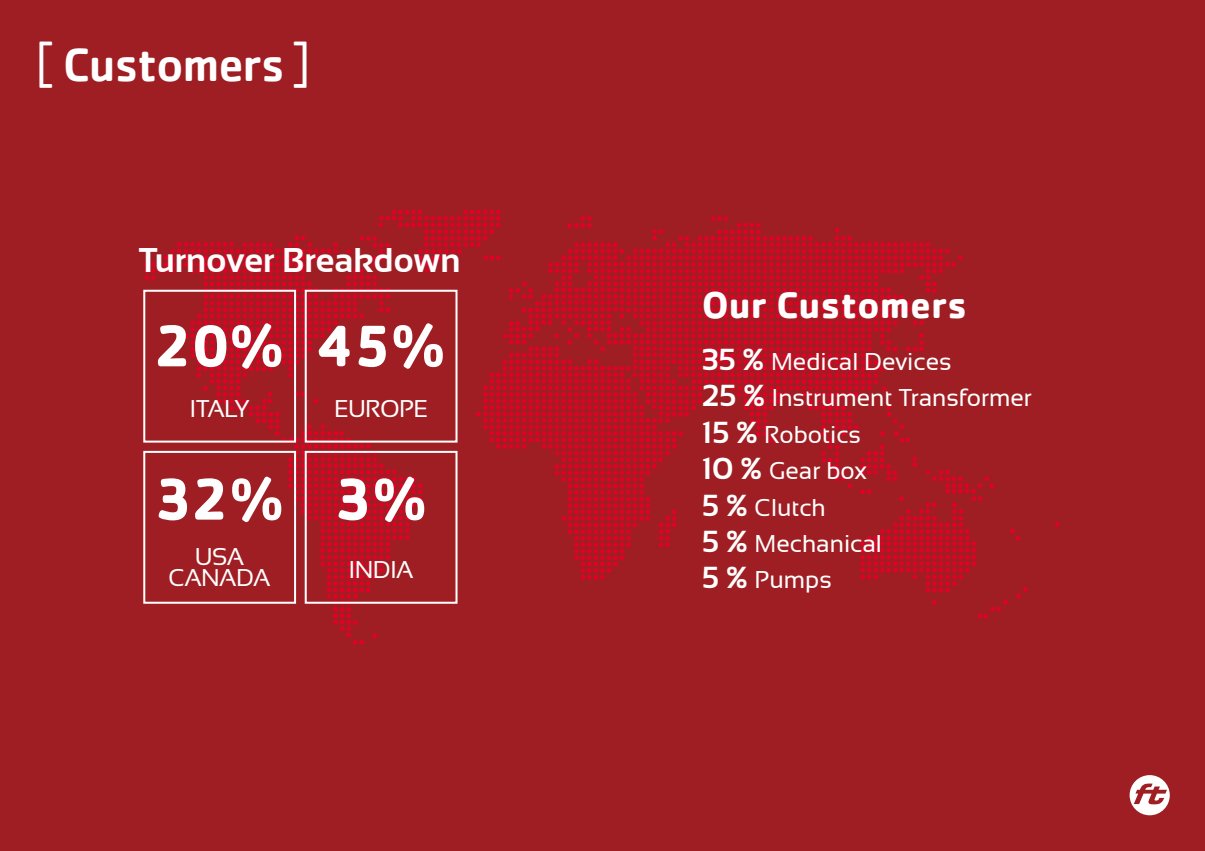
<style>
.page{position:relative;width:1205px;height:851px;background:#fff}
.page>*{position:absolute;margin:0;border:0;box-sizing:border-box;transform-origin:0 0}
.t1{font:700 60.62px "Cachet Std";color:#fff}
.t2{font:500 48.5px "Cachet Std";letter-spacing:-.025em;color:#fff}
.t3{font:700 38.5px "Cachet Std";color:#fff}
.t4{font:700 34.38px "Sansation";color:#fff}
.t5{font:24.25px/36.4px "Sansation";color:#fff}
.t6{font:24.25px/20.2px "Sansation";letter-spacing:-.025em;color:#fff;text-align:center}
.s1{font-family:"Cachet";font-weight:400}
.s2{font-weight:700;font-size:30.38px}
</style>
<div class="page">
<div style="left:0;top:0;width:1205px;height:850px;background:#9f1e23"></div>
<svg style="left:1055px;top:522px;width:4px;height:4px"></svg>
<svg style="left:145px;top:210px;width:882px;height:434px"></svg>
<div style="left:143px;top:290px;width:153px;height:152px;border:2px solid #fff"></div>
<div style="left:143px;top:451px;width:153px;height:152px;border:2px solid #fff"></div>
<div style="left:305px;top:451px;width:152px;height:152px;border:2px solid #fff"></div>
<div style="left:305px;top:290px;width:152px;height:152px;border:2px solid #fff"></div>
<svg style="left:1129px;top:775px;width:41px;height:40px"></svg>
<h2 class="t2" style="left:37px;top:35px;width:274px"><span class="s1">[</span> Customers <span class="s1">]</span></h2>
<h3 class="t4" style="left:139px;top:241px;width:323px">Turnover Breakdown</h3>
<h1 class="t1" style="left:154px;top:306px;width:293px">20% 45%</h1>
<p class="t5" style="left:189px;top:390px;width:62px">ITALY</p>
<p class="t5" style="left:334px;top:390px;width:96px">EUROPE</p>
<h1 class="t1" style="left:154px;top:460px;width:275px">32% 3%</h1>
<p class="t6" style="left:169px;top:546px;width:104px">USA<br>CANADA</p>
<p class="t5" style="left:348px;top:551px;width:67px">INDIA</p>
<h3 class="t3" style="left:702px;top:280px;width:267px">Our Customers</h3>
<p class="t5" style="left:702px;top:343px;width:331px"><span class="s2">35 %</span> Medical Devices<br><span class="s2">25 %</span> Instrument Transformer<br><span class="s2">15 %</span> Robotics<br><span class="s2">10 %</span> Gear box<br><span class="s2">5 %</span> Clutch<br><span class="s2">5 %</span> Mechanical<br><span class="s2">5 %</span> Pumps</p>
</div>
